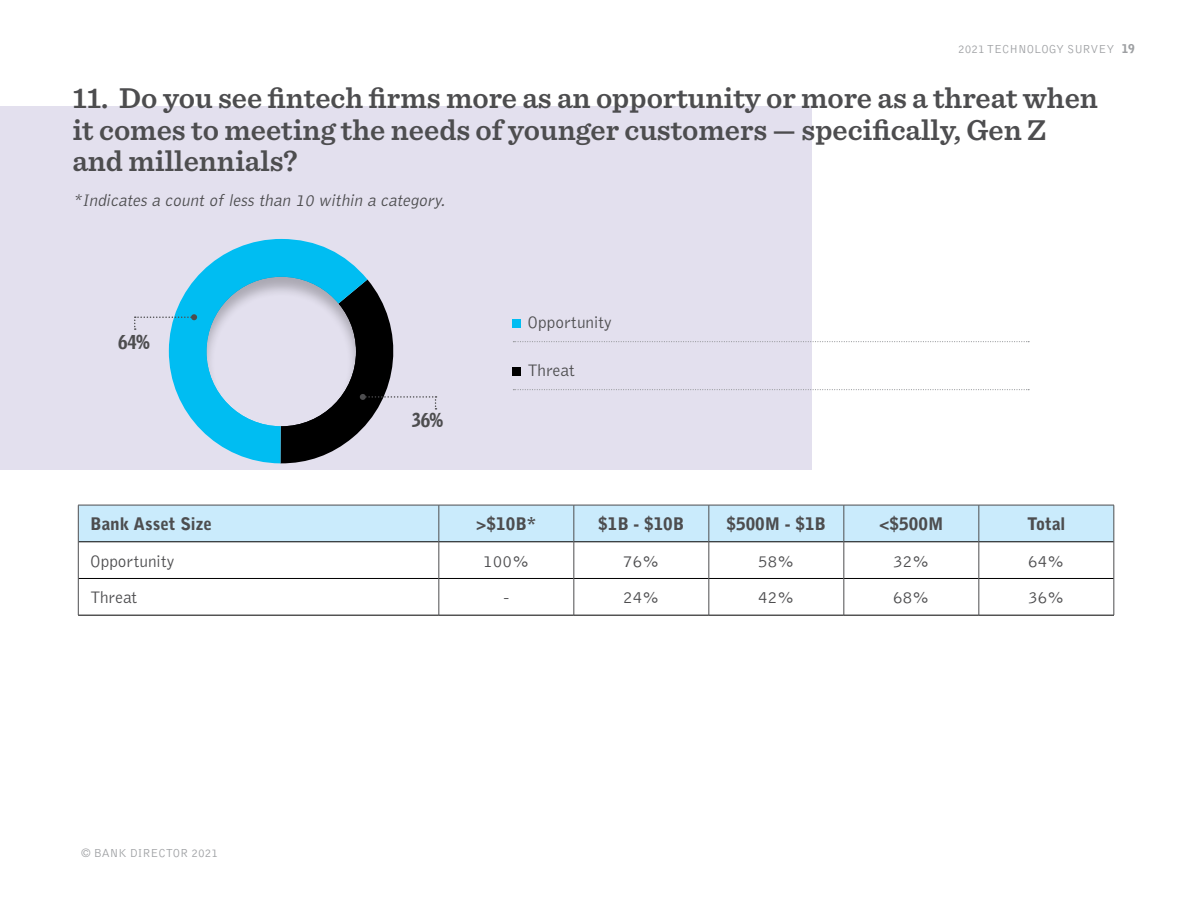
<style>
.page{position:relative;width:1188px;height:918px;background:#fff}
.page>*{position:absolute;margin:0;border:0;box-sizing:border-box;transform-origin:0 0}
.t1{font:600 30px/31.5px "Sentinel";color:#4d4d4f}
.t2{font:900 19.5px "Griffith Gothic Cond";color:#4d4d4f}
.t3{font:300 17.25px "Bell Gothic";color:#4d4d4f}
.t4{font:900 17.25px "Bell Gothic";color:#4d4d4f}
.t5{font:italic 300 17.25px "Bell Gothic";color:#4d4d4f}
.t6{font:300 12px "Bell Gothic";color:#9d9fa2}
.s1{font-weight:900}
</style>
<div class="page">
<div style="left:0;top:107px;width:811px;height:363px;background:#e3e0ee"></div>
<svg style="left:169px;top:239px;width:187px;height:224px;fill:#00bdf2"></svg>
<svg style="left:513px;top:341px;width:516px;height:1px"></svg>
<svg style="left:513px;top:389px;width:516px;height:1px"></svg>
<div style="left:513px;top:320px;width:8px;height:8px;background:#00bdf2"></div>
<div style="left:513px;top:368px;width:8px;height:8px;background:#000"></div>
<div style="left:191px;top:267px;width:178px;height:162px;background:#000;opacity:.25"></div>
<svg style="left:134px;top:314px;width:63px;height:16px"></svg>
<svg style="left:280px;top:280px;width:157px;height:184px"></svg>
<div style="left:79px;top:506px;width:1035px;height:36px;background:#caebfc"></div>
<svg style="left:79px;top:543px;width:1035px;height:72px"></svg>
<hr style="left:78px;top:542px;width:361px;height:1px;background:#000">
<hr style="left:439px;top:542px;width:135px;height:1px;background:#000">
<hr style="left:574px;top:542px;width:135px;height:1px;background:#000">
<hr style="left:709px;top:542px;width:135px;height:1px;background:#000">
<hr style="left:844px;top:542px;width:135px;height:1px;background:#000">
<hr style="left:979px;top:542px;width:135px;height:1px;background:#000">
<hr style="left:78px;top:578px;width:361px;height:1px;background:#000">
<hr style="left:439px;top:578px;width:135px;height:1px;background:#000">
<hr style="left:574px;top:578px;width:135px;height:1px;background:#000">
<hr style="left:709px;top:578px;width:135px;height:1px;background:#000">
<hr style="left:844px;top:578px;width:135px;height:1px;background:#000">
<hr style="left:979px;top:578px;width:135px;height:1px;background:#000">
<hr style="left:78px;top:615px;width:361px;height:1px;background:#000">
<hr style="left:439px;top:615px;width:135px;height:1px;background:#000">
<hr style="left:574px;top:615px;width:135px;height:1px;background:#000">
<hr style="left:709px;top:615px;width:135px;height:1px;background:#000">
<hr style="left:844px;top:615px;width:135px;height:1px;background:#000">
<hr style="left:979px;top:615px;width:135px;height:1px;background:#000">
<hr style="left:78px;top:505px;width:1px;height:37px;background:#4d4d4f">
<hr style="left:78px;top:505px;width:361px;height:1px;background:#4d4d4f">
<hr style="left:439px;top:505px;width:1px;height:37px;background:#4d4d4f">
<hr style="left:439px;top:505px;width:135px;height:1px;background:#4d4d4f">
<hr style="left:574px;top:505px;width:135px;height:1px;background:#4d4d4f">
<hr style="left:709px;top:505px;width:135px;height:1px;background:#4d4d4f">
<hr style="left:844px;top:505px;width:135px;height:1px;background:#4d4d4f">
<hr style="left:574px;top:505px;width:1px;height:37px;background:#4d4d4f">
<hr style="left:709px;top:505px;width:1px;height:37px;background:#4d4d4f">
<hr style="left:844px;top:505px;width:1px;height:37px;background:#4d4d4f">
<hr style="left:979px;top:505px;width:1px;height:37px;background:#4d4d4f">
<hr style="left:979px;top:505px;width:135px;height:1px;background:#4d4d4f">
<hr style="left:1114px;top:505px;width:1px;height:37px;background:#4d4d4f">
<hr style="left:78px;top:542px;width:1px;height:36px;background:#4d4d4f">
<hr style="left:439px;top:542px;width:1px;height:36px;background:#4d4d4f">
<hr style="left:574px;top:542px;width:1px;height:36px;background:#4d4d4f">
<hr style="left:709px;top:542px;width:1px;height:36px;background:#4d4d4f">
<hr style="left:844px;top:542px;width:1px;height:36px;background:#4d4d4f">
<hr style="left:979px;top:542px;width:1px;height:36px;background:#4d4d4f">
<hr style="left:1114px;top:542px;width:1px;height:36px;background:#4d4d4f">
<hr style="left:78px;top:578px;width:1px;height:37px;background:#4d4d4f">
<hr style="left:439px;top:578px;width:1px;height:37px;background:#4d4d4f">
<hr style="left:574px;top:578px;width:1px;height:37px;background:#4d4d4f">
<hr style="left:709px;top:578px;width:1px;height:37px;background:#4d4d4f">
<hr style="left:844px;top:578px;width:1px;height:37px;background:#4d4d4f">
<hr style="left:979px;top:578px;width:1px;height:37px;background:#4d4d4f">
<hr style="left:1114px;top:578px;width:1px;height:37px;background:#4d4d4f">
<p class="t6" style="left:958px;top:43px;width:178px">2021 TECHNOLOGY SURVEY <span class="s1">19</span></p>
<p class="t1" style="left:72px;top:81px;width:1027px">11. Do you see fintech firms more as an opportunity or more as a threat when it comes to meeting the needs of younger customers — specifically, Gen Z and millennials?</p>
<p class="t5" style="left:72px;top:191px;width:378px">*Indicates a count of less than 10 within a category.</p>
<p class="t2" style="left:118px;top:331px;width:33px">64%</p>
<p class="t2" style="left:412px;top:409px;width:32px">36%</p>
<p class="t3" style="left:528px;top:313px;width:86px">Opportunity</p>
<p class="t3" style="left:528px;top:361px;width:49px">Threat</p>
<p class="t4" style="left:90px;top:514px;width:123px">Bank Asset Size</p>
<p class="t4" style="left:476px;top:514px;width:62px">&gt;$10B*</p>
<p class="t4" style="left:598px;top:514px;width:88px">$1B - $10B</p>
<p class="t4" style="left:727px;top:514px;width:101px">$500M - $1B</p>
<p class="t4" style="left:879px;top:514px;width:66px">&lt;$500M</p>
<p class="t4" style="left:1027px;top:514px;width:40px">Total</p>
<p class="t3" style="left:90px;top:552px;width:86px">Opportunity</p>
<p class="t3" style="left:483px;top:552px;width:48px">100%</p>
<p class="t3" style="left:623px;top:552px;width:38px">76%</p>
<p class="t3" style="left:758px;top:552px;width:38px">58%</p>
<p class="t3" style="left:893px;top:552px;width:38px">32%</p>
<p class="t3" style="left:1028px;top:552px;width:38px">64%</p>
<p class="t3" style="left:90px;top:588px;width:49px">Threat</p>
<p class="t3" style="left:503px;top:588px;width:7px">-</p>
<p class="t3" style="left:623px;top:588px;width:38px">24%</p>
<p class="t3" style="left:758px;top:588px;width:38px">42%</p>
<p class="t3" style="left:893px;top:588px;width:38px">68%</p>
<p class="t3" style="left:1028px;top:588px;width:38px">36%</p>
<p class="t6" style="left:81px;top:846px;width:139px">© BANK DIRECTOR 2021</p>
</div>
